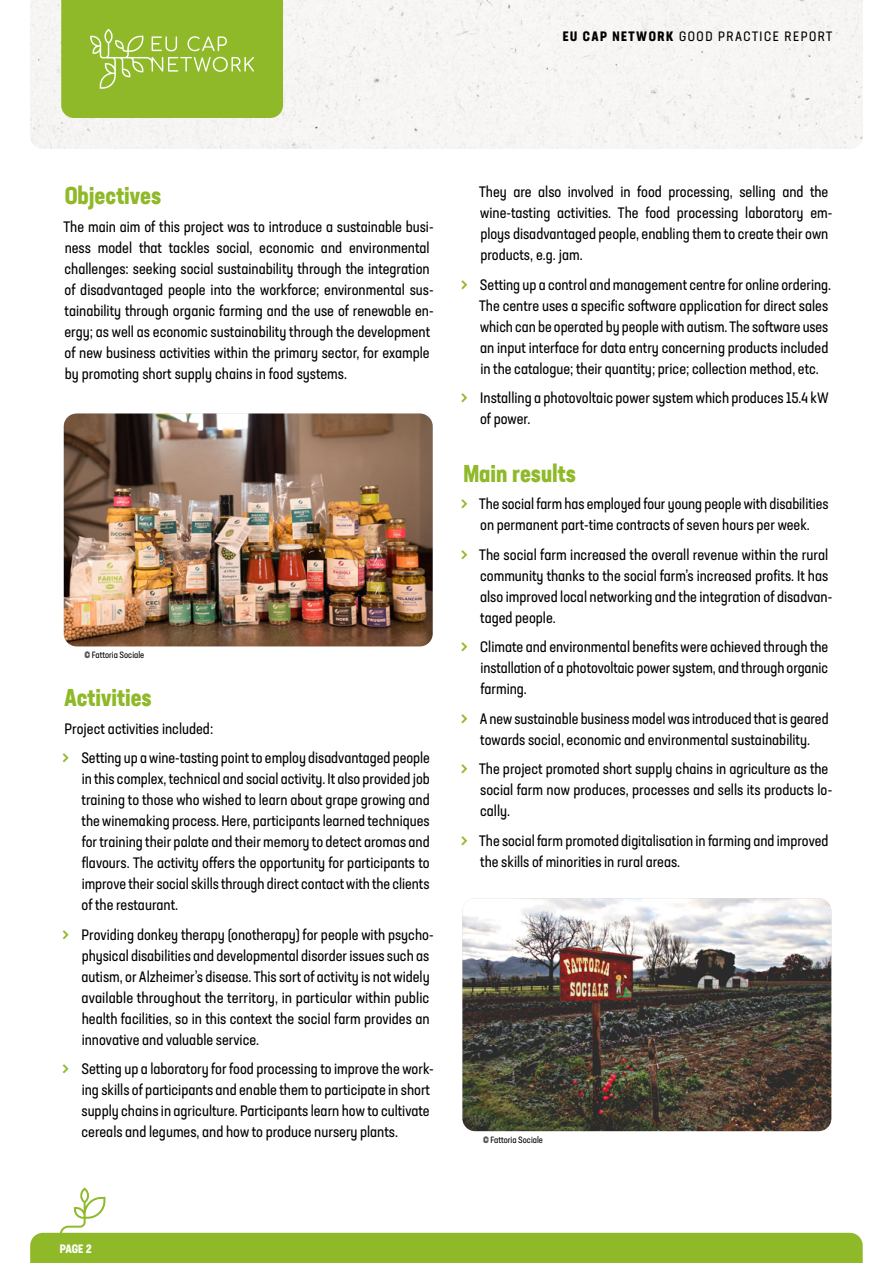
<style>
.page{position:relative;width:893px;height:1263px;background:#fff}
.page>*{position:absolute;margin:0;border:0;box-sizing:border-box;transform-origin:0 0}
.t1{font:700 condensed 24px "Neusa Next Std";color:#8fb929}
.t2{font:condensed 15px/21px "Neusa Next Std";color:#000}
.t3{font:condensed 13.5px "Neusa Next Std";letter-spacing:.11em;color:#000}
.t4{font:700 condensed 12px "Neusa Next Std";color:#fff}
.t5{font:condensed 9px "Neusa Next Std";color:#000}
.s1{font-weight:700}
.s2{font-size:22.5px;color:#8fb929}
</style>
<div class="page">
<svg style="left:30px;top:1187px;width:833px;height:76px"></svg>
<div style="left:30px;top:0;width:833px;height:149px;background:#f7f6f5"></div>
<svg style="left:61px;top:0;width:222px;height:118px;background:#94bc34"></svg>
<img style="left:64px;top:414px;width:369px;height:232px">
<img style="left:462px;top:898px;width:369px;height:233px">
<p class="t3" style="left:563px;top:27px;width:271px"><span class="s1">EU CAP NETWORK</span> GOOD PRACTICE REPORT</p>
<h1 class="t1" style="left:65px;top:180px;width:98px">Objectives</h1>
<p class="t2" style="left:64px;top:216px;width:372px">The main aim of this project was to introduce a sustainable busi&shy;ness model that tackles social, economic and environmental challenges: seeking social sustainability through the integration of disadvantaged people into the workforce; environmental sus&shy;tainability through organic farming and the use of renewable en&shy;ergy; as well as economic sustainability through the development of new business activities within the primary sector, for example by promoting short supply chains in food systems.</p>
<p class="t5" style="left:84px;top:649px;width:61px">© Fattoria Sociale</p>
<h1 class="t1" style="left:64px;top:682px;width:89px">Activities</h1>
<p class="t2" style="left:62px;top:713px;width:370px;line-height:29.5px">Project activities included:<br><span class="s2">&gt;</span> Setting up a wine-tasting point to employ disadvantaged people</p>
<p class="t2" style="left:81px;top:768px;width:350px;text-align:justify">in this complex, technical and social activity. It also provided job training to those who wished to learn about grape growing and the winemaking process. Here, participants learned techniques for training their palate and their memory to detect aromas and flavours. The activity offers the opportunity for participants to improve their social skills through direct contact with the clients of the restaurant.</p>
<p class="t2" style="left:81px;top:924px;width:354px;text-indent:-20px"><span class="s2">&gt;</span> Providing donkey therapy (onotherapy) for people with psycho&shy;physical disabilities and developmental disorder issues such as autism, or Alzheimer’s disease. This sort of activity is not widely available throughout the territory, in particular within public health facilities, so in this context the social farm provides an innovative and valuable service.</p>
<p class="t2" style="left:81px;top:1058px;width:354px;text-indent:-20px"><span class="s2">&gt;</span> Setting up a laboratory for food processing to improve the work&shy;ing skills of participants and enable them to participate in short supply chains in agriculture. Participants learn how to cultivate cereals and legumes, and how to produce nursery plants.</p>
<p class="t2" style="left:479px;top:181px;width:355px">They are also involved in food processing, selling and the wine-tasting activities. The food processing laboratory em&shy;ploys disadvantaged people, enabling them to create their own products, e.g. jam.</p>
<p class="t2" style="left:479px;top:274px;width:353px;text-indent:-19px"><span class="s2">&gt;</span> Setting up a control and management centre for online ordering.<br>The centre uses a specific software application for direct sales which can be operated by people with autism. The software uses an input interface for data entry concerning products included in the catalogue; their quantity; price; collection method, etc.</p>
<p class="t2" style="left:480px;top:387px;width:350px;text-indent:-20px"><span class="s2">&gt;</span> Installing a photovoltaic power system which produces 15.4 kW of power.</p>
<h1 class="t1" style="left:463px;top:458px;width:114px">Main results</h1>
<p class="t2" style="left:460px;top:493px;width:369px;text-align:center"><span class="s2">&gt;</span> The social farm has employed four young people with disabilities on permanent part-time contracts of seven hours per week.</p>
<p class="t2" style="left:480px;top:544px;width:354px;text-indent:-20px"><span class="s2">&gt;</span> The social farm increased the overall revenue within the rural community thanks to the social farm’s increased profits. It has also improved local networking and the integration of disadvan&shy;taged people.</p>
<p class="t2" style="left:480px;top:636px;width:350px;text-align:justify;text-indent:-20px"><span class="s2">&gt;</span> Climate and environmental benefits were achieved through the installation of a photovoltaic power system, and through organic farming.</p>
<p class="t2" style="left:460px;top:708px;width:370px;text-align:center"><span class="s2">&gt;</span> A new sustainable business model was introduced that is geared towards social, economic and environmental sustainability.</p>
<p class="t2" style="left:480px;top:758px;width:354px;text-indent:-20px"><span class="s2">&gt;</span> The project promoted short supply chains in agriculture as the social farm now produces, processes and sells its products lo&shy;cally.</p>
<p class="t2" style="left:480px;top:830px;width:350px;text-indent:-20px"><span class="s2">&gt;</span> The social farm promoted digitalisation in farming and improved the skills of minorities in rural areas.</p>
<p class="t5" style="left:483px;top:1135px;width:61px">© Fattoria Sociale</p>
<p class="t4" style="left:60px;top:1241px;width:33px">PAGE 2</p>
</div>
